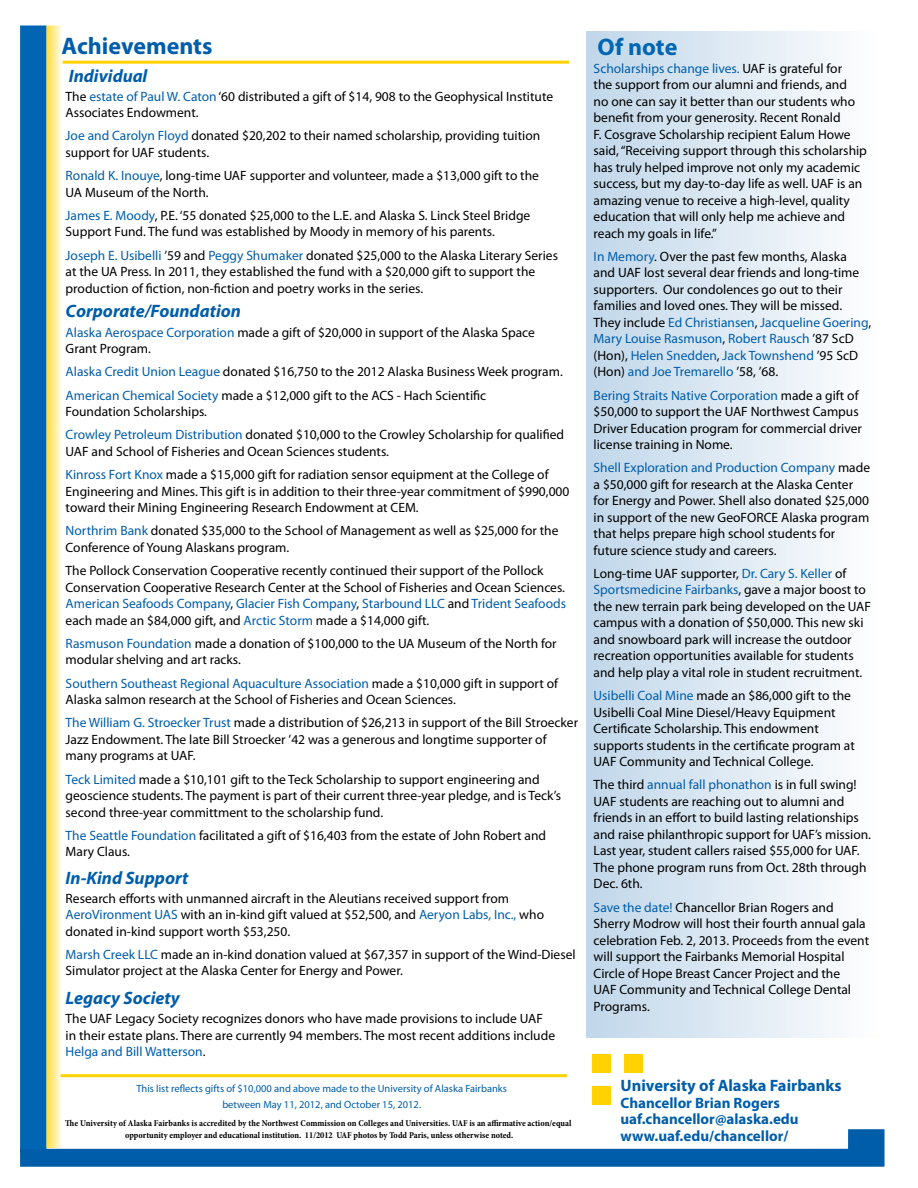
<style>
.page{position:relative;width:918px;height:1188px;background:#fff}
.page>*{position:absolute;margin:0;border:0;box-sizing:border-box;transform-origin:0 0}
.t1{font:700 24px "Myriad Pro";color:#005daa}
.t2{font:700 24px "Myriad Pro";color:#0066b3}
.t3{font:italic 700 18px "Myriad Pro";color:#005daa}
.t4{font:700 16.5px "Myriad Pro";color:#005daa}
.t5{font:700 15px/16.5px "Myriad Pro";color:#005daa}
.t6{font:13.5px/16.5px "Myriad Pro";color:#000}
.t7{font:10.5px/15.3px "Myriad Pro";color:#005daa;text-align:center}
.t8{font:700 condensed 9px/12px "Minion Pro";color:#000;text-align:center}
.s1{color:#005daa}
</style>
<div class="page">
<div style="left:586px;top:31px;width:296px;height:1007px;background:linear-gradient(to right,#c0d7ea,#fffeff)"></div>
<div style="left:20px;top:26px;width:27px;height:1127px;background:#0066b3"></div>
<div style="left:592px;top:1055px;width:19px;height:18px;background:#ffd200"></div>
<div style="left:624px;top:1055px;width:19px;height:18px;background:#ffd200"></div>
<div style="left:592px;top:1086px;width:19px;height:19px;background:#ffd200"></div>
<svg style="left:20px;top:1129px;width:865px;height:38px"></svg>
<svg style="left:46px;top:26px;width:16px;height:1122px;background:#ece196"></svg>
<hr style="left:61px;top:1074px;width:506px;height:3px;background:#ffd200">
<hr style="left:63px;top:61px;width:506px;height:3px;background:#ffd200">
<h1 class="t1" style="left:62px;top:30px;width:152px">Achievements</h1>
<h2 class="t3" style="left:69px;top:64px;width:80px">Individual</h2>
<p class="t6" style="left:66px;top:88px;width:489px">The <span class="s1">estate of Paul W. Caton</span> ‘60 distributed a gift of $14, 908 to the Geophysical Institute<br>Associates Endowment.</p>
<p class="t6" style="left:66px;top:127px;width:476px"><span class="s1">Joe and Carolyn Floyd</span> donated $20,202 to their named scholarship, providing tuition support for UAF students.</p>
<p class="t6" style="left:66px;top:167px;width:475px"><span class="s1">Ronald K. Inouye</span>, long-time UAF supporter and volunteer, made a $13,000 gift to the<br>UA Museum of the North.</p>
<p class="t6" style="left:66px;top:207px;width:466px"><span class="s1">James E. Moody</span>, P.E. ‘55 donated $25,000 to the L.E. and Alaska S. Linck Steel Bridge<br>Support Fund. The fund was established by Moody in memory of his parents.</p>
<p class="t6" style="left:66px;top:247px;width:494px"><span class="s1">Joseph E. Usibelli</span> ’59 and <span class="s1">Peggy Shumaker</span> donated $25,000 to the Alaska Literary Series at the UA Press. In 2011, they established the fund with a $20,000 gift to support the production of fiction, non-fiction and poetry works in the series.</p>
<h2 class="t3" style="left:66px;top:300px;width:177px">Corporate/Foundation</h2>
<p class="t6" style="left:66px;top:324px;width:471px"><span class="s1">Alaska Aerospace Corporation</span> made a gift of $20,000 in support of the Alaska Space<br>Grant Program.</p>
<p class="t6" style="left:66px;top:360px;width:499px;line-height:23.2px"><span class="s1">Alaska Credit Union League</span> donated $16,750 to the 2012 Alaska Business Week program.<br><span class="s1">American Chemical Society</span> made a $12,000 gift to the ACS - Hach Scientific</p>
<p class="t6" style="left:66px;top:400px;width:500px;line-height:23.2px">Foundation Scholarships.<br><span class="s1">Crowley Petroleum Distribution</span> donated $10,000 to the Crowley Scholarship for qualified</p>
<p class="t6" style="left:66px;top:440px;width:485px;line-height:23.2px">UAF and School of Fisheries and Ocean Sciences students.<br><span class="s1">Kinross Fort Knox</span> made a $15,000 gift for radiation sensor equipment at the College of</p>
<p class="t6" style="left:66px;top:483px;width:505px">Engineering and Mines. This gift is in addition to their three-year commitment of $990,000 toward their Mining Engineering Research Endowment at CEM.</p>
<p class="t6" style="left:66px;top:522px;width:494px"><span class="s1">Northrim Bank</span> donated $35,000 to the School of Management as well as $25,000 for the<br>Conference of Young Alaskans program.</p>
<p class="t6" style="left:66px;top:562px;width:502px">The Pollock Conservation Cooperative recently continued their support of the Pollock Conservation Cooperative Research Center at the School of Fisheries and Ocean Sciences.<br><span class="s1">American Seafoods Company</span>, <span class="s1">Glacier Fish Company</span>, <span class="s1">Starbound LLC</span> and <span class="s1">Trident Seafoods </span>each made an $84,000 gift, and <span class="s1">Arctic Storm</span> made a $14,000 gift.</p>
<p class="t6" style="left:66px;top:635px;width:493px"><span class="s1">Rasmuson Foundation</span> made a donation of $100,000 to the UA Museum of the North for modular shelving and art racks.</p>
<p class="t6" style="left:66px;top:675px;width:494px"><span class="s1">Southern Southeast Regional Aquaculture Association</span> made a $10,000 gift in support of<br>Alaska salmon research at the School of Fisheries and Ocean Sciences.</p>
<p class="t6" style="left:66px;top:714px;width:514px"><span class="s1">The William G. Stroecker Trust</span> made a distribution of $26,213 in support of the Bill Stroecker<br>Jazz Endowment. The late Bill Stroecker ’42 was a generous and longtime supporter of many programs at UAF.</p>
<p class="t6" style="left:66px;top:771px;width:497px"><span class="s1">Teck Limited</span> made a $10,101 gift to the Teck Scholarship to support engineering and geoscience students. The payment is part of their current three-year pledge, and is Teck’s second three-year committment to the scholarship fund.</p>
<p class="t6" style="left:66px;top:827px;width:482px"><span class="s1">The Seattle Foundation</span> facilitated a gift of $16,403 from the estate of John Robert and<br>Mary Claus.</p>
<h2 class="t3" style="left:66px;top:866px;width:124px">In-Kind Support</h2>
<p class="t6" style="left:66px;top:890px;width:480px">Research efforts with unmanned aircraft in the Aleutians received support from<br><span class="s1">AeroVironment UAS</span> with an in-kind gift valued at $52,500, and <span class="s1">Aeryon Labs, Inc.,</span> who donated in-kind support worth $53,250.</p>
<p class="t6" style="left:66px;top:946px;width:512px"><span class="s1">Marsh Creek LLC</span> made an in-kind donation valued at $67,357 in support of the Wind-Diesel<br>Simulator project at the Alaska Center for Energy and Power.</p>
<h2 class="t3" style="left:66px;top:986px;width:116px">Legacy Society</h2>
<p class="t6" style="left:66px;top:1010px;width:491px">The UAF Legacy Society recognizes donors who have made provisions to include UAF in their estate plans. There are currently 94 members. The most recent additions include<br><span class="s1">Helga and Bill Watterson</span>.</p>
<p class="t7" style="left:137px;top:1081px;width:372px">This list reflects gifts of $10,000 and above made to the University of Alaska Fairbanks between May 11, 2012, and October 15, 2012.</p>
<p class="t8" style="left:65px;top:1118px;width:508px">The University of Alaska Fairbanks is accredited by the Northwest Commission on Colleges and Universities. UAF is an affirmative action/equal opportunity employer and educational institution. 11/2012 UAF photos by Todd Paris, unless otherwise noted.</p>
<h1 class="t2" style="left:598px;top:31px;width:81px">Of note</h1>
<p class="t6" style="left:594px;top:60px;width:275px"><span class="s1">Scholarships change lives.</span> UAF is grateful for<br>the support from our alumni and friends, and<br>no one can say it better than our students who benefit from your generosity. Recent Ronald<br>F. Cosgrave Scholarship recipient Ealum Howe said, “Receiving support through this scholarship has truly helped improve not only my academic success, but my day-to-day life as well. UAF is an amazing venue to receive a high-level, quality education that will only help me achieve and reach my goals in life.”</p>
<p class="t6" style="left:594px;top:248px;width:279px"><span class="s1">In Memory</span>. Over the past few months, Alaska and UAF lost several dear friends and long-time supporters. Our condolences go out to their families and loved ones. They will be missed.<br>They include <span class="s1">Ed Christiansen</span>, <span class="s1">Jacqueline Goering</span>, <span class="s1">Mary Louise Rasmuson</span>, <span class="s1">Robert Rausch</span> ’87 ScD (Hon), <span class="s1">Helen Snedden</span>, <span class="s1">Jack Townshend</span> ’95 ScD (Hon) <span class="s1">and Joe Tremarello</span> ’58, ’68.</p>
<p class="t6" style="left:594px;top:387px;width:270px"><span class="s1">Bering Straits Native Corporation</span> made a gift of $50,000 to support the UAF Northwest Campus Driver Education program for commercial driver license training in Nome.</p>
<p class="t6" style="left:594px;top:459px;width:278px"><span class="s1">Shell Exploration and Production Company</span> made a $50,000 gift for research at the Alaska Center for Energy and Power. Shell also donated $25,000 in support of the new GeoFORCE Alaska program that helps prepare high school students for future science study and careers.</p>
<p class="t6" style="left:594px;top:565px;width:279px">Long-time UAF supporter, <span class="s1">Dr. Cary S. Keller</span> of <span class="s1">Sportsmedicine Fairbanks</span>, gave a major boost to the new terrain park being developed on the UAF campus with a donation of $50,000. This new ski and snowboard park will increase the outdoor recreation opportunities available for students and help play a vital role in student recruitment.</p>
<p class="t6" style="left:594px;top:687px;width:263px"><span class="s1">Usibelli Coal Mine</span> made an $86,000 gift to the Usibelli Coal Mine Diesel/Heavy Equipment Certificate Scholarship. This endowment supports students in the certificate program at UAF Community and Technical College.</p>
<p class="t6" style="left:594px;top:776px;width:279px">The third <span class="s1">annual fall phonathon</span> is in full swing!<br>UAF students are reaching out to alumni and friends in an effort to build lasting relationships and raise philanthropic support for UAF’s mission.<br>Last year, student callers raised $55,000 for UAF.<br>The phone program runs from Oct. 28th through Dec. 6th.</p>
<p class="t6" style="left:594px;top:899px;width:277px"><span class="s1">Save the date!</span> Chancellor Brian Rogers and Sherry Modrow will host their fourth annual gala celebration Feb. 2, 2013. Proceeds from the event will support the Fairbanks Memorial Hospital Circle of Hope Breast Cancer Project and the<br>UAF Community and Technical College Dental Programs.</p>
<p class="t4" style="left:621px;top:1075px;width:223px">University of Alaska Fairbanks</p>
<p class="t5" style="left:621px;top:1094px;width:180px">Chancellor Brian Rogers uaf.chancellor@alaska.edu www.uaf.edu/chancellor/</p>
</div>
